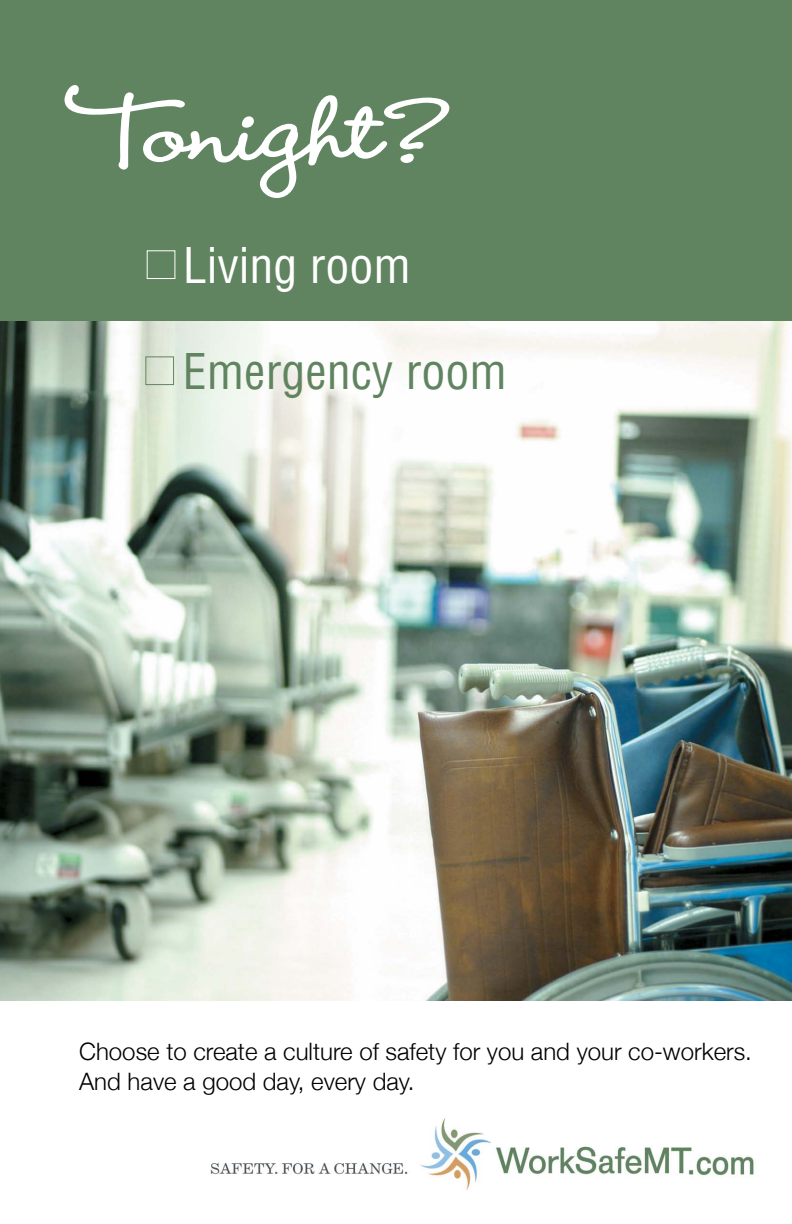
<style>
.page{position:relative;width:792px;height:1224px;background:#fff}
.page>*{position:absolute;margin:0;border:0;box-sizing:border-box;transform-origin:0 0}
.t1{font:700 112px "Wendy LP Std";color:#fff;scale:1.25 1}
.t2{font:condensed 48px "Helvetica LT Std";color:#608460}
.t3{font:condensed 48px "Helvetica LT Std";color:#fff}
.t4{font:300 24px/30px "Helvetica Neue";color:#000}
</style>
<div class="page">
<img style="left:0;top:320px;width:792px;height:681px">
<div style="left:0;top:0;width:792px;height:320px;background:#608460"></div>
<img style="left:210px;top:1118px;width:544px;height:72px">
<div style="left:147px;top:250px;width:28px;height:29px;border:1px solid #fff"></div>
<div style="left:145px;top:356px;width:29px;height:29px;border:1px solid #608460"></div>
<h1 class="t1" style="left:79px;top:64px;width:293px">Tonight?</h1>
<h2 class="t3" style="left:183px;top:236px;width:229px">Living room</h2>
<h2 class="t2" style="left:183px;top:342px;width:325px">Emergency room</h2>
<p class="t4" style="left:79px;top:1036px;width:674px">Choose to create a culture of safety for you and your co-workers.<br>And have a good day, every day.</p>
</div>
